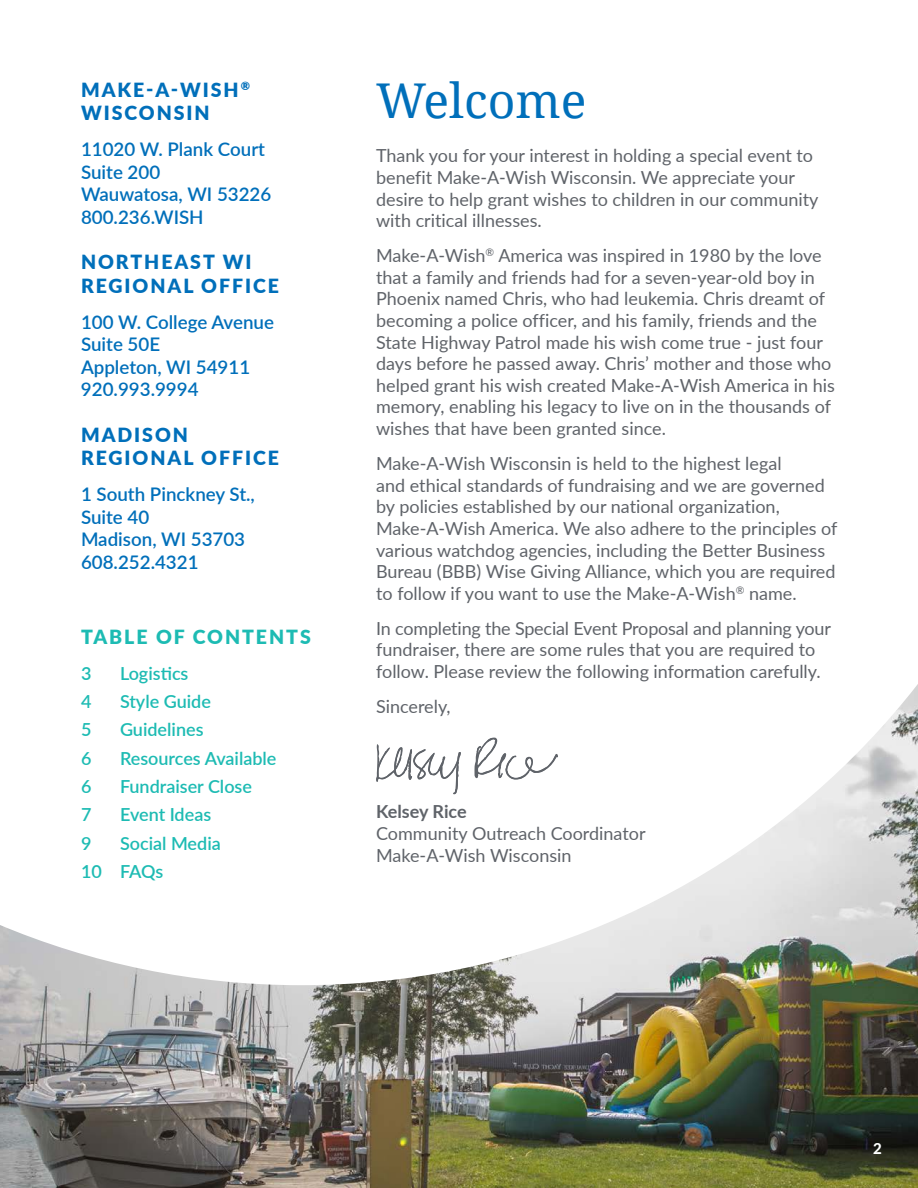
<style>
.page{position:relative;width:918px;height:1188px;background:#fff}
.page>*{position:absolute;margin:0;border:0;box-sizing:border-box;transform-origin:0 0}
.t1{font:48px "Droid Serif";color:#006fba}
.t2{font:900 19.5px/23.4px "Lato";letter-spacing:.1em;color:#006fba}
.t3{font:900 19.5px "Lato";letter-spacing:.1em;color:#1dbbb3}
.t4{font:600 18.75px/22.5px "Lato";color:#006fba}
.t5{font:18px/21.6px "Lato";color:#5f6369}
.t6{font:600 18px "Lato";color:#1dbbb3}
.t7{font:800 15px "Lato";color:#fff}
.s1{font-weight:700}
</style>
<div class="page">
<img style="left:0;top:985px;width:918px;height:203px">
<svg style="left:0;top:684px;width:918px;height:301px"></svg>
<svg style="left:376px;top:744px;width:85px;height:50px"></svg>
<svg style="left:475px;top:738px;width:83px;height:42px"></svg>
<p class="t2" style="left:81px;top:77px;width:170px">MAKE-A-WISH<sup>®<br></sup>WISCONSIN</p>
<p class="t4" style="left:81px;top:137px;width:192px">11020 W. Plank Court<br>Suite 200<br>Wauwatosa, WI 53226<br>800.236.WISH</p>
<p class="t2" style="left:81px;top:250px;width:199px">NORTHEAST WI<br>REGIONAL OFFICE</p>
<p class="t4" style="left:81px;top:310px;width:195px">100 W. College Avenue<br>Suite 50E<br>Appleton, WI 54911<br>920.993.9994</p>
<p class="t2" style="left:81px;top:422px;width:199px">MADISON<br>REGIONAL OFFICE</p>
<p class="t4" style="left:81px;top:482px;width:175px">1 South Pinckney St.,<br>Suite 40<br>Madison, WI 53703<br>608.252.4321</p>
<p class="t3" style="left:81px;top:623px;width:231px">TABLE OF CONTENTS</p>
<p class="t6" style="left:81px;top:660px;width:12px">3</p>
<p class="t6" style="left:120px;top:660px;width:70px">Logistics</p>
<p class="t6" style="left:81px;top:688px;width:12px">4</p>
<p class="t6" style="left:120px;top:688px;width:93px">Style Guide</p>
<p class="t6" style="left:81px;top:717px;width:12px">5</p>
<p class="t6" style="left:120px;top:717px;width:85px">Guidelines</p>
<p class="t6" style="left:81px;top:745px;width:12px">6</p>
<p class="t6" style="left:120px;top:745px;width:158px">Resources Available</p>
<p class="t6" style="left:81px;top:773px;width:12px">6</p>
<p class="t6" style="left:120px;top:773px;width:134px">Fundraiser Close</p>
<p class="t6" style="left:81px;top:802px;width:12px">7</p>
<p class="t6" style="left:120px;top:802px;width:93px">Event Ideas</p>
<p class="t6" style="left:81px;top:830px;width:12px">9</p>
<p class="t6" style="left:120px;top:830px;width:102px">Social Media</p>
<p class="t6" style="left:81px;top:858px;width:84px">10 FAQs</p>
<p class="t1" style="left:376px;top:68px;width:212px">Welcome</p>
<p class="t5" style="left:376px;top:144px;width:444px">Thank you for your interest in holding a special event to benefit Make-A-Wish Wisconsin. We appreciate your desire to help grant wishes to children in our community with critical illnesses.</p>
<p class="t5" style="left:376px;top:244px;width:460px">Make-A-Wish<sup>®</sup> America was inspired in 1980 by the love that a family and friends had for a seven-year-old boy in Phoenix named Chris, who had leukemia. Chris dreamt of becoming a police officer, and his family, friends and the State Highway Patrol made his wish come true - just four days before he passed away. Chris’ mother and those who helped grant his wish created Make-A-Wish America in his memory, enabling his legacy to live on in the thousands of wishes that have been granted since.</p>
<p class="t5" style="left:376px;top:452px;width:463px">Make-A-Wish Wisconsin is held to the highest legal<br>and ethical standards of fundraising and we are governed by policies established by our national organization, Make-A-Wish America. We also adhere to the principles of various watchdog agencies, including the Better Business Bureau (BBB) Wise Giving Alliance, which you are required to follow if you want to use the Make-A-Wish<sup>®</sup> name.</p>
<p class="t5" style="left:376px;top:617px;width:456px">In completing the Special Event Proposal and planning your fundraiser, there are some rules that you are required to follow. Please review the following information carefully.</p>
<p class="t5" style="left:376px;top:695px;width:76px">Sincerely,</p>
<p class="t5" style="left:376px;top:800px;width:271px"><span class="s1">Kelsey Rice<br></span>Community Outreach Coordinator<br>Make-A-Wish Wisconsin</p>
<p class="t7" style="left:873px;top:1137px;width:10px">2</p>
</div>
